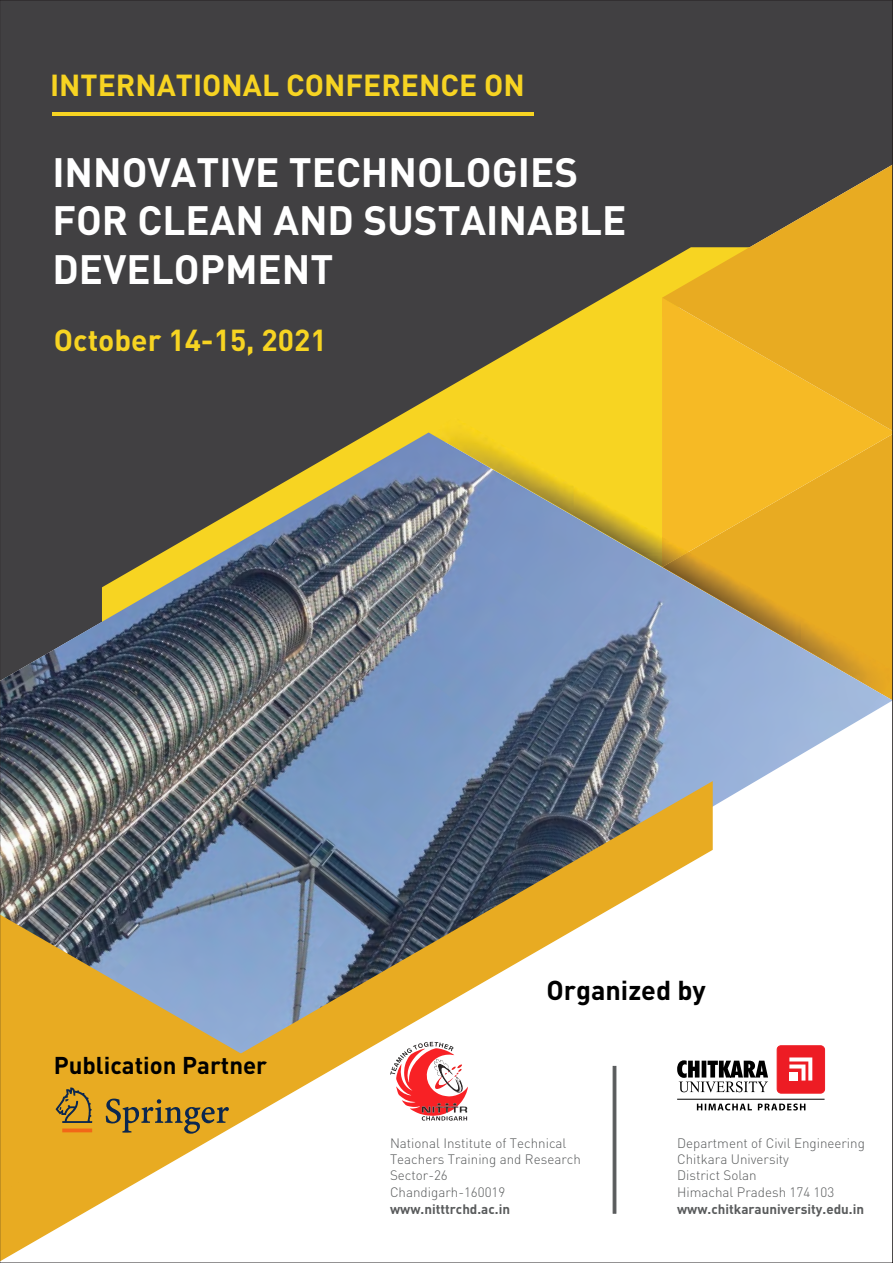
<style>
.page{position:relative;width:893px;height:1263px;background:#fff}
.page>*{position:absolute;margin:0;border:0;box-sizing:border-box;transform-origin:0 0}
.t1{font:40.5px/48.4px "DIN Bold";color:#fff}
.t2{font:30px "DIN Bold";color:#f7d422}
.t3{font:27px "DIN Bold";color:#000}
.t4{font:24px "DIN Bold";color:#000}
.t5{font:300 13.5px/16.4px "DIN";color:#595b5c}
.t6{font:13.5px "DIN Bold";color:#595b5c}
</style>
<div class="page">
<div style="left:2px;top:2px;width:889px;height:430px;background:#414042"></div>
<div style="left:102px;top:247px;width:560px;height:185px;background:#414042"></div>
<svg style="left:429px;top:298px;width:233px;height:134px;background:#bda52c"></svg>
<div style="left:435px;top:417px;width:227px;height:15px;background:#f7d422"></div>
<svg style="left:662px;top:163px;width:229px;height:269px;background:#c6982a"></svg>
<img style="left:2px;top:432px;width:889px;height:679px">
<svg style="left:2px;top:781px;width:711px;height:479px"></svg>
<svg style="left:2px;top:913px;width:244px;height:64px;background:#8c908c"></svg>
<hr style="left:53px;top:113px;width:481px;height:3px;background:#f7d422">
<hr style="left:613px;top:1066px;width:3px;height:147px;background:#595b5c">
<svg style="left:0;top:977px;width:278px;height:231px"></svg>
<h2 class="t2" style="left:50px;top:66px;width:476px">INTERNATIONAL CONFERENCE ON</h2>
<h1 class="t1" style="left:52px;top:146px;width:576px">INNOVATIVE TECHNOLOGIES<br>FOR CLEAN AND SUSTAINABLE<br>DEVELOPMENT</h1>
<h2 class="t2" style="left:54px;top:321px;width:274px">October 14-15, 2021</h2>
<h3 class="t4" style="left:54px;top:1050px;width:215px">Publication Partner</h3>
<h3 class="t3" style="left:546px;top:972px;width:161px">Organized by</h3>
<p class="t5" style="left:390px;top:1136px;width:192px">National Institute of Technical<br>Teachers Training and Research<br>Sector-26<br>Chandigarh-160019</p>
<p class="t6" style="left:390px;top:1200px;width:122px">www.nitttrchd.ac.in</p>
<p class="t5" style="left:677px;top:1136px;width:189px">Department of Civil Engineering<br>Chitkara University<br>District Solan<br>Himachal Pradesh 174 103</p>
<p class="t6" style="left:677px;top:1200px;width:188px">www.chitkarauniversity.edu.in</p>
</div>
